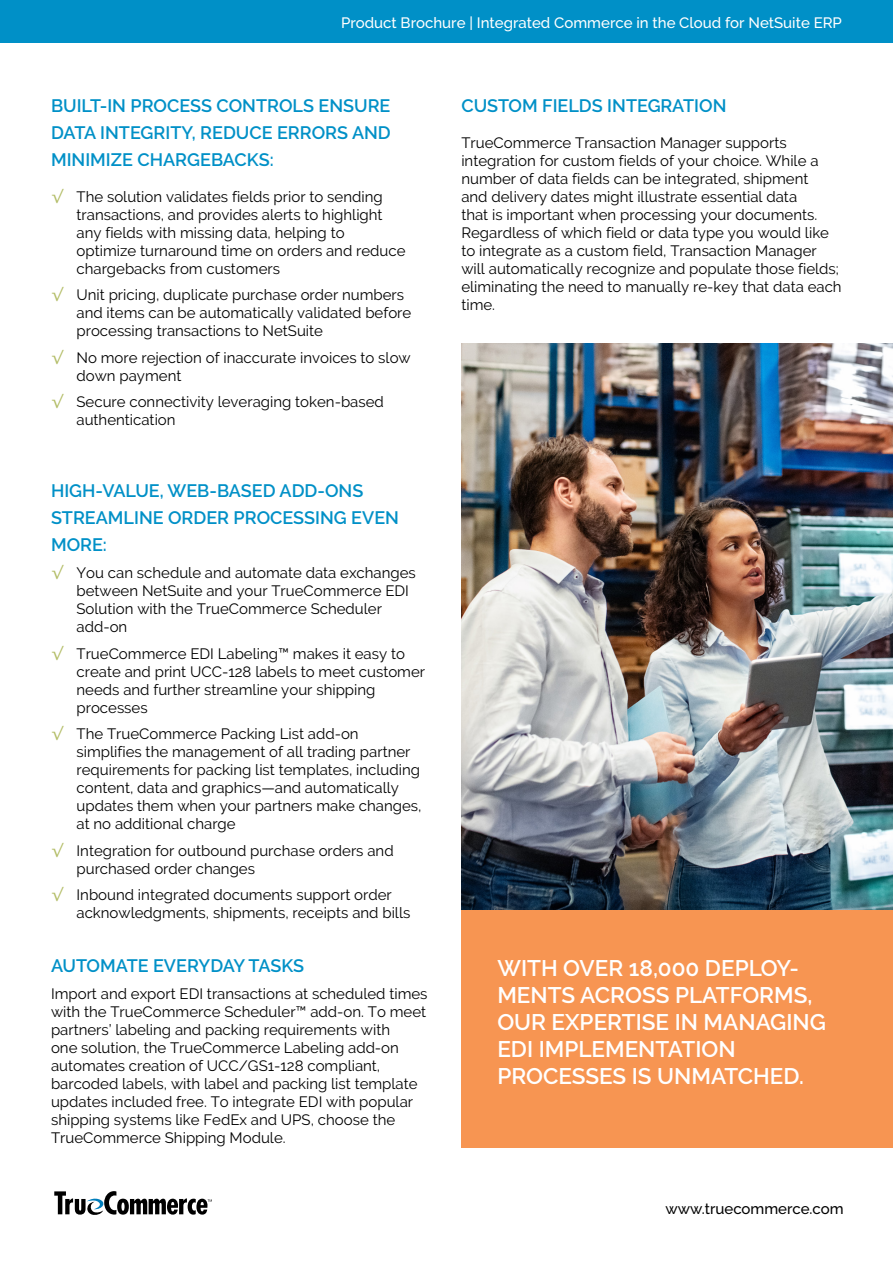
<style>
.page{position:relative;width:893px;height:1263px;background:#fff}
.page>*{position:absolute;margin:0;border:0;box-sizing:border-box;transform-origin:0 0}
.t1{font:600 22.5px/27px "Raleway";color:#fff}
.t2{font:600 18px/27px "Raleway";color:#0090c7;text-align:justify}
.t3{font:15px/18px "Raleway";color:#000}
.t4{font:500 15px "Raleway";color:#fff}
.t5{font:500 15px "Raleway";color:#000}
.s1{font-family:"Verdana";color:#b3bd67}
</style>
<div class="page">
<div style="left:0;top:0;width:893px;height:43px;background:#0090c7"></div>
<svg style="left:54px;top:1191px;width:158px;height:24px"></svg>
<div style="left:461px;top:910px;width:432px;height:238px;background:#f79552"></div>
<img style="left:461px;top:344px;width:432px;height:566px">
<p class="t4" style="left:341px;top:14px;width:502px">Product Brochure | Integrated Commerce in the Cloud for NetSuite ERP</p>
<p class="t2" style="left:51px;top:92px;width:341px">BUILT-IN PROCESS CONTROLS ENSURE DATA INTEGRITY, REDUCE ERRORS AND MINIMIZE CHARGEBACKS:</p>
<p class="t3" style="left:77px;top:188px;width:331px;text-indent:-26px"><span class="s1">√</span> The solution validates fields prior to sending transactions, and provides alerts to highlight any fields with missing data, helping to optimize turnaround time on orders and reduce chargebacks from customers</p>
<p class="t3" style="left:77px;top:286px;width:336px;text-indent:-26px"><span class="s1">√</span> Unit pricing, duplicate purchase order numbers and items can be automatically validated before processing transactions to NetSuite</p>
<p class="t3" style="left:77px;top:349px;width:336px;text-indent:-26px"><span class="s1">√</span> No more rejection of inaccurate invoices to slow down payment</p>
<p class="t3" style="left:77px;top:393px;width:309px;text-indent:-26px"><span class="s1">√</span> Secure connectivity leveraging token-based authentication</p>
<p class="t2" style="left:51px;top:477px;width:349px;text-align:left">HIGH-VALUE, WEB-BASED ADD-ONS<br>STREAMLINE ORDER PROCESSING EVEN<br>MORE:</p>
<p class="t3" style="left:77px;top:564px;width:341px;text-indent:-26px"><span class="s1">√</span> You can schedule and automate data exchanges between NetSuite and your TrueCommerce EDI Solution with the TrueCommerce Scheduler add-on</p>
<p class="t3" style="left:77px;top:644px;width:350px;text-indent:-26px"><span class="s1">√</span> TrueCommerce EDI Labeling™ makes it easy to create and print UCC-128 labels to meet customer needs and further streamline your shipping processes</p>
<p class="t3" style="left:77px;top:725px;width:347px;text-indent:-26px"><span class="s1">√</span> The TrueCommerce Packing List add-on simplifies the management of all trading partner requirements for packing list templates, including content, data and graphics—and automatically updates them when your partners make changes, at no additional charge</p>
<p class="t3" style="left:77px;top:841px;width:319px;text-indent:-26px"><span class="s1">√</span> Integration for outbound purchase orders and purchased order changes</p>
<p class="t3" style="left:77px;top:886px;width:335px;text-indent:-26px"><span class="s1">√</span> Inbound integrated documents support order acknowledgments, shipments, receipts and bills</p>
<p class="t2" style="left:51px;top:952px;width:255px">AUTOMATE EVERYDAY TASKS</p>
<p class="t3" style="left:51px;top:984px;width:378px">Import and export EDI transactions at scheduled times with the TrueCommerce Scheduler™ add-on. To meet partners’ labeling and packing requirements with<br>one solution, the TrueCommerce Labeling add-on automates creation of UCC/GS1-128 compliant, barcoded labels, with label and packing list template updates included free. To integrate EDI with popular shipping systems like FedEx and UPS, choose the TrueCommerce Shipping Module.</p>
<p class="t2" style="left:461px;top:92px;width:267px">CUSTOM FIELDS INTEGRATION</p>
<p class="t3" style="left:461px;top:134px;width:382px">TrueCommerce Transaction Manager supports integration for custom fields of your choice. While a number of data fields can be integrated, shipment<br>and delivery dates might illustrate essential data<br>that is important when processing your documents.<br>Regardless of which field or data type you would like to integrate as a custom field, Transaction Manager will automatically recognize and populate those fields; eliminating the need to manually re-key that data each time.</p>
<h1 class="t1" style="left:497px;top:955px;width:330px">WITH OVER 18,000 DEPLOY-<br>MENTS ACROSS PLATFORMS,<br>OUR EXPERTISE IN MANAGING<br>EDI IMPLEMENTATION<br>PROCESSES IS UNMATCHED.</h1>
<p class="t5" style="left:665px;top:1200px;width:180px">www.truecommerce.com</p>
</div>
